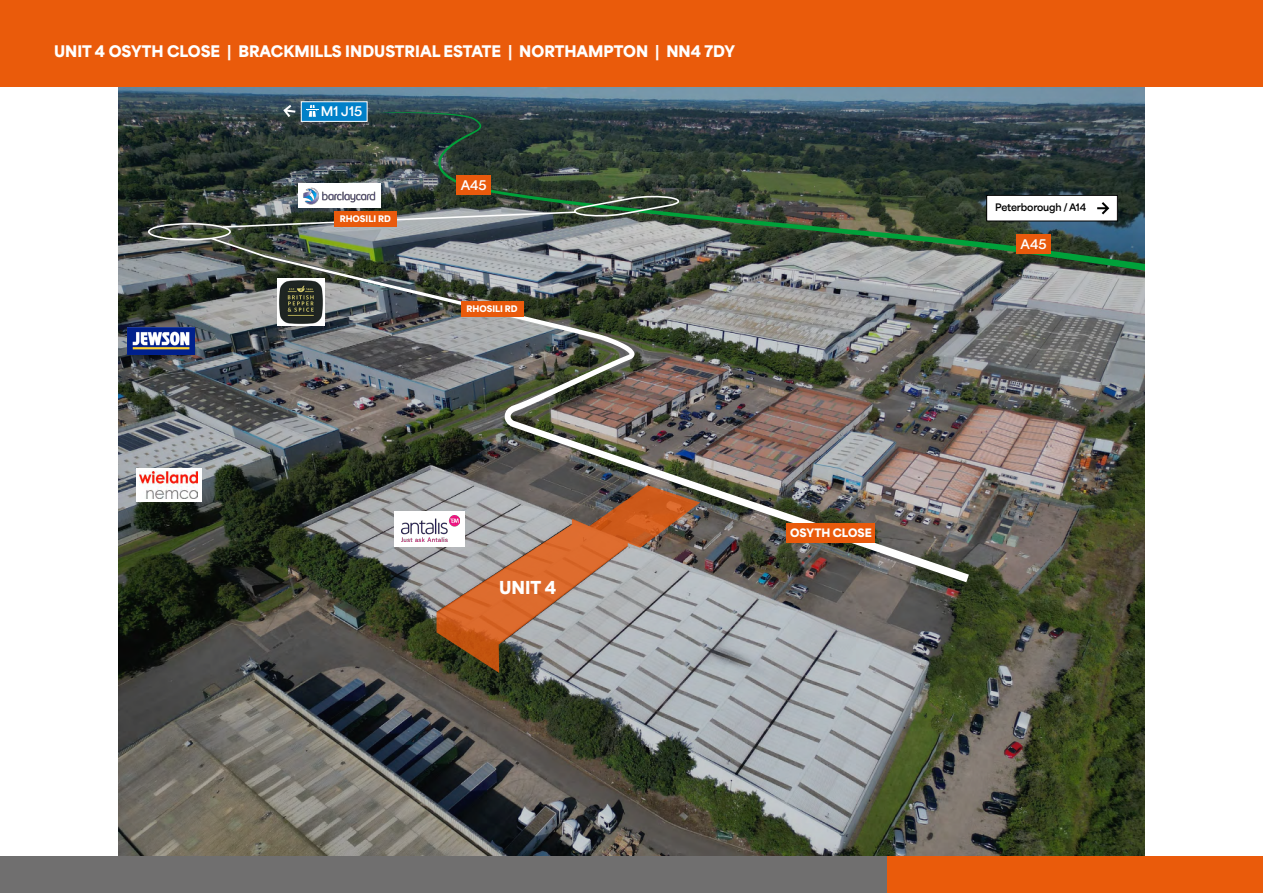
<style>
.page{position:relative;width:1263px;height:893px;background:#fff}
.page>*{position:absolute;margin:0;border:0;box-sizing:border-box;transform-origin:0 0}
.t1{font:900 16.8px "Area Normal";color:#fff}
.t2{font:900 15px "Area Normal";color:#fff}
.t3{font:700 12.45px "Area Normal";color:#fff}
.t4{font:900 10.95px "Area Normal";color:#fff}
.t5{font:700 9.75px "Area Normal";letter-spacing:-.02em;color:#000}
.t6{font:900 8.55px "Area Normal";color:#fff}
</style>
<div class="page">
<img style="left:119px;top:86px;width:1025px;height:770px">
<img style="left:211px;top:238px;width:758px;height:344px">
<div style="left:148px;top:223px;width:83px;height:17px;border:2px solid #fff;border-radius:50%"></div>
<img style="left:379px;top:112px;width:765px;height:160px">
<div style="left:1016px;top:234px;width:35px;height:20px;background:#e95a0c"></div>
<div style="left:787px;top:523px;width:88px;height:19px;background:#e95a0c"></div>
<div style="left:461px;top:301px;width:62px;height:15px;background:#e95a0c"></div>
<div style="left:457px;top:176px;width:34px;height:19px;background:#e95a0c"></div>
<div style="left:987px;top:195px;width:130px;height:26px;background:#fff"></div>
<div style="left:986px;top:195px;width:132px;height:26px;border:1px solid #000"></div>
<svg style="left:1097px;top:202px;width:12px;height:12px"></svg>
<svg style="left:283px;top:105px;width:12px;height:12px"></svg>
<div style="left:301px;top:102px;width:66px;height:19px;background:#0080c8"></div>
<div style="left:301px;top:101px;width:66px;height:21px;border:1px solid #fff"></div>
<svg style="left:306px;top:105px;width:12px;height:12px"></svg>
<svg style="left:221px;top:194px;width:463px;height:35px;background:#606455"></svg>
<svg style="left:437px;top:485px;width:263px;height:188px;background:#a68674"></svg>
<div style="left:136px;top:468px;width:65px;height:34px;background:#fff"></div>
<img style="left:139px;top:471px;width:59px;height:27px">
<div style="left:394px;top:511px;width:71px;height:36px;background:#fff"></div>
<div style="left:298px;top:184px;width:83px;height:24px;background:#fff"></div>
<img style="left:303px;top:187px;width:73px;height:18px">
<img style="left:278px;top:279px;width:46px;height:46px">
<img style="left:127px;top:327px;width:67px;height:27px">
<img style="left:402px;top:516px;width:58px;height:26px">
<div style="left:0;top:0;width:1263px;height:86px;background:#ea5b0b"></div>
<div style="left:0;top:856px;width:1263px;height:37px;background:#706f6f"></div>
<div style="left:888px;top:856px;width:375px;height:37px;background:#ea5b0b"></div>
<p class="t2" style="left:54px;top:38px;width:682px">UNIT 4 OSYTH CLOSE | BRACKMILLS INDUSTRIAL ESTATE | NORTHAMPTON | NN4 7DY</p>
<p class="t3" style="left:321px;top:100px;width:43px">M1 J15</p>
<p class="t6" style="left:340px;top:211px;width:53px">RHOSILI RD</p>
<p class="t3" style="left:461px;top:174px;width:27px">A45</p>
<p class="t6" style="left:467px;top:301px;width:53px">RHOSILI RD</p>
<p class="t1" style="left:499px;top:572px;width:59px">UNIT 4</p>
<p class="t4" style="left:790px;top:523px;width:83px">OSYTH CLOSE</p>
<p class="t5" style="left:995px;top:199px;width:92px">Peterborough / A14</p>
<p class="t3" style="left:1020px;top:233px;width:27px">A45</p>
</div>
